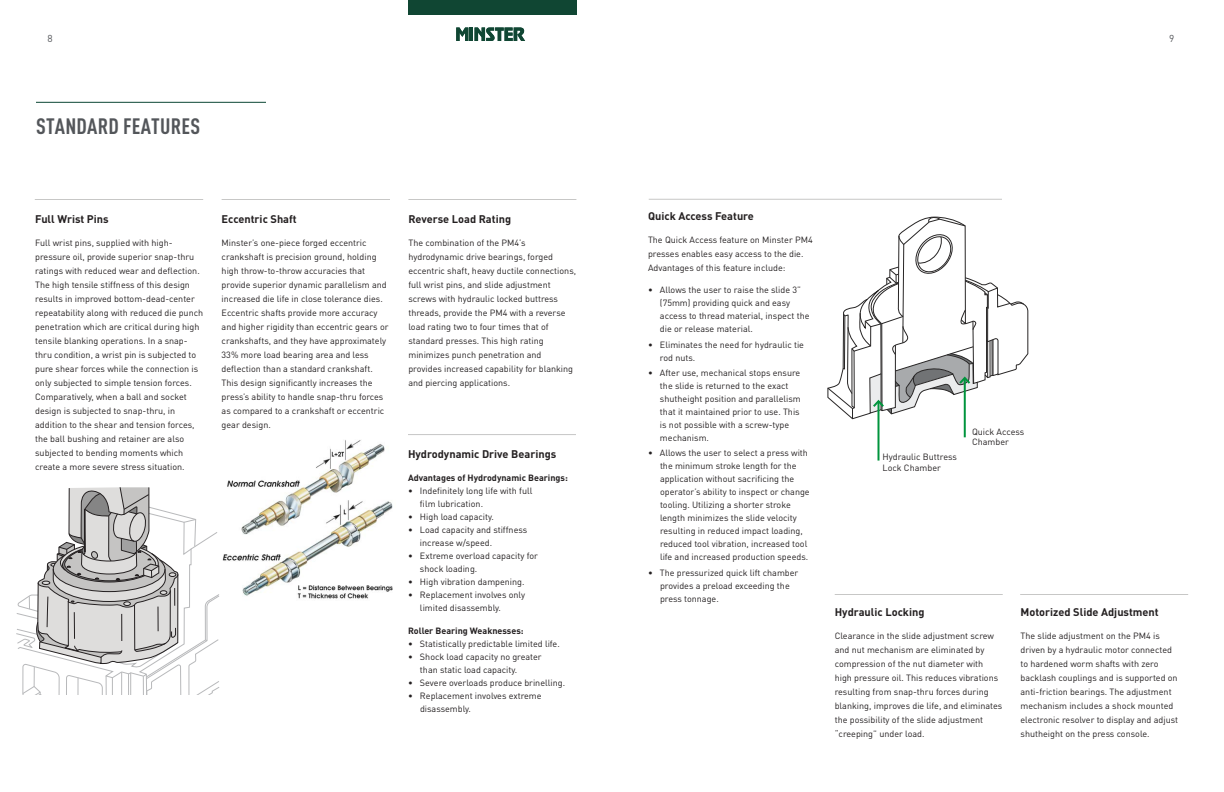
<style>
.page{position:relative;width:1224px;height:792px;background:#fff}
.page>*{position:absolute;margin:0;border:0;box-sizing:border-box;transform-origin:0 0}
.t1{font:700 condensed 22px "DINOT";letter-spacing:.01em;color:#53565a}
.t2{font:700 11px "DINOT";color:#231f20}
.t3{font:10px "DINOT";color:#54565a}
.t4{font:9px/14px "DINOT";color:#231f20}
.t5{font:700 9px "DINOT";color:#231f20}
</style>
<div class="page">
<hr style="left:408px;top:199px;width:168px;height:1px;background:#c7c7c6">
<hr style="left:35px;top:199px;width:168px;height:1px;background:#c7c7c6">
<hr style="left:222px;top:199px;width:168px;height:1px;background:#c7c7c6">
<img style="left:222px;top:440px;width:171px;height:159px">
<hr style="left:408px;top:434px;width:168px;height:1px;background:#c7c7c6">
<svg style="left:16px;top:487px;width:204px;height:208px"></svg>
<hr style="left:649px;top:199px;width:353px;height:1px;background:#c7c7c6">
<hr style="left:835px;top:594px;width:168px;height:1px;background:#c7c7c6">
<hr style="left:1020px;top:594px;width:168px;height:1px;background:#c7c7c6">
<hr style="left:878px;top:401px;width:2px;height:60px;background:#00943d">
<hr style="left:964px;top:378px;width:2px;height:59px;background:#00943d">
<svg style="left:827px;top:216px;width:202px;height:206px"></svg>
<svg style="left:456px;top:28px;width:69px;height:13px"></svg>
<div style="left:408px;top:0;width:168px;height:14px;background:#104633"></div>
<hr style="left:36px;top:102px;width:230px;height:1px;background:#0c4634">
<p class="t3" style="left:48px;top:32px;width:7px">8</p>
<p class="t3" style="left:1169px;top:32px;width:7px">9</p>
<p class="t1" style="left:36px;top:113px;width:166px">STANDARD FEATURES</p>
<p class="t2" style="left:35px;top:212px;width:75px">Full Wrist Pins</p>
<p class="t4" style="left:35px;top:236px;width:170px">Full wrist pins, supplied with high&shy;pressure oil, provide superior snap-thru ratings with reduced wear and deflection.<br>The high tensile stiffness of this design results in improved bottom-dead-center repeatability along with reduced die punch penetration which are critical during high tensile blanking operations. In a snap&shy;thru condition, a wrist pin is subjected to pure shear forces while the connection is only subjected to simple tension forces.<br>Comparatively, when a ball and socket design is subjected to snap-thru, in addition to the shear and tension forces, the ball bushing and retainer are also subjected to bending moments which create a more severe stress situation.</p>
<p class="t2" style="left:222px;top:212px;width:77px">Eccentric Shaft</p>
<p class="t4" style="left:222px;top:236px;width:168px">Minster’s one-piece forged eccentric crankshaft is precision ground, holding high throw-to-throw accuracies that provide superior dynamic parallelism and increased die life in close tolerance dies.<br>Eccentric shafts provide more accuracy and higher rigidity than eccentric gears or crankshafts, and they have approximately 33% more load bearing area and less deflection than a standard crankshaft.<br>This design significantly increases the press’s ability to handle snap-thru forces as compared to a crankshaft or eccentric gear design.</p>
<p class="t2" style="left:408px;top:212px;width:104px">Reverse Load Rating</p>
<p class="t4" style="left:408px;top:236px;width:169px">The combination of the PM4’s hydrodynamic drive bearings, forged eccentric shaft, heavy ductile connections, full wrist pins, and slide adjustment screws with hydraulic locked buttress threads, provide the PM4 with a reverse load rating two to four times that of standard presses. This high rating minimizes punch penetration and provides increased capability for blanking and piercing applications.</p>
<p class="t2" style="left:408px;top:447px;width:150px">Hydrodynamic Drive Bearings</p>
<p class="t5" style="left:408px;top:472px;width:161px">Advantages of Hydrodynamic Bearings:</p>
<p class="t4" style="left:420px;top:484px;width:114px;line-height:13px;text-indent:-12px">• Indefinitely long life with full film lubrication.</p>
<p class="t4" style="left:408px;top:510px;width:88px">• High load capacity.</p>
<p class="t4" style="left:420px;top:523px;width:109px;line-height:13px;text-indent:-12px">• Load capacity and stiffness increase w/speed.</p>
<p class="t4" style="left:420px;top:549px;width:120px;line-height:13px;text-indent:-12px">• Extreme overload capacity for shock loading.</p>
<p class="t4" style="left:408px;top:575px;width:118px">• High vibration dampening.</p>
<p class="t4" style="left:420px;top:588px;width:107px;line-height:13px;text-indent:-12px">• Replacement involves only limited disassembly.</p>
<p class="t5" style="left:408px;top:625px;width:117px">Roller Bearing Weaknesses:</p>
<p class="t4" style="left:408px;top:637px;width:153px">• Statistically predictable limited life.</p>
<p class="t4" style="left:420px;top:650px;width:123px;line-height:13px;text-indent:-12px">• Shock load capacity no greater than static load capacity.</p>
<p class="t4" style="left:408px;top:676px;width:159px">• Severe overloads produce brinelling.</p>
<p class="t4" style="left:420px;top:689px;width:123px;line-height:13px;text-indent:-12px">• Replacement involves extreme disassembly.</p>
<p class="t2" style="left:648px;top:209px;width:107px">Quick Access Feature</p>
<p class="t4" style="left:648px;top:233px;width:166px">The Quick Access feature on Minster PM4 presses enables easy access to the die.<br>Advantages of this feature include:</p>
<p class="t4" style="left:660px;top:283px;width:151px;line-height:13px;text-indent:-12px">• Allows the user to raise the slide 3” (75mm) providing quick and easy access to thread material, inspect the die or release material.</p>
<p class="t4" style="left:660px;top:338px;width:146px;line-height:13px;text-indent:-12px">• Eliminates the need for hydraulic tie rod nuts.</p>
<p class="t4" style="left:660px;top:366px;width:142px;line-height:13px;text-indent:-12px">• After use, mechanical stops ensure the slide is returned to the exact shutheight position and parallelism that it maintained prior to use. This is not possible with a screw-type mechanism.</p>
<p class="t4" style="left:660px;top:446px;width:151px;line-height:13px;text-indent:-12px">• Allows the user to select a press with the minimum stroke length for the application without sacrificing the operator’s ability to inspect or change tooling. Utilizing a shorter stroke length minimizes the slide velocity resulting in reduced impact loading, reduced tool vibration, increased tool life and increased production speeds.</p>
<p class="t4" style="left:660px;top:566px;width:140px;line-height:13px;text-indent:-12px">• The pressurized quick lift chamber provides a preload exceeding the press tonnage.</p>
<p class="t4" style="left:883px;top:451px;width:76px;line-height:10.8px">Hydraulic Buttress<br>Lock Chamber</p>
<p class="t4" style="left:972px;top:426px;width:54px;line-height:10.8px">Quick Access<br>Chamber</p>
<p class="t2" style="left:835px;top:604px;width:91px">Hydraulic Locking</p>
<p class="t4" style="left:835px;top:628px;width:169px">Clearance in the slide adjustment screw and nut mechanism are eliminated by compression of the nut diameter with high pressure oil. This reduces vibrations resulting from snap-thru forces during blanking, improves die life, and eliminates the possibility of the slide adjustment “creeping” under load.</p>
<p class="t2" style="left:1021px;top:604px;width:140px">Motorized Slide Adjustment</p>
<p class="t4" style="left:1021px;top:628px;width:159px">The slide adjustment on the PM4 is driven by a hydraulic motor connected to hardened worm shafts with zero backlash couplings and is supported on anti-friction bearings. The adjustment mechanism includes a shock mounted electronic resolver to display and adjust shutheight on the press console.</p>
</div>
